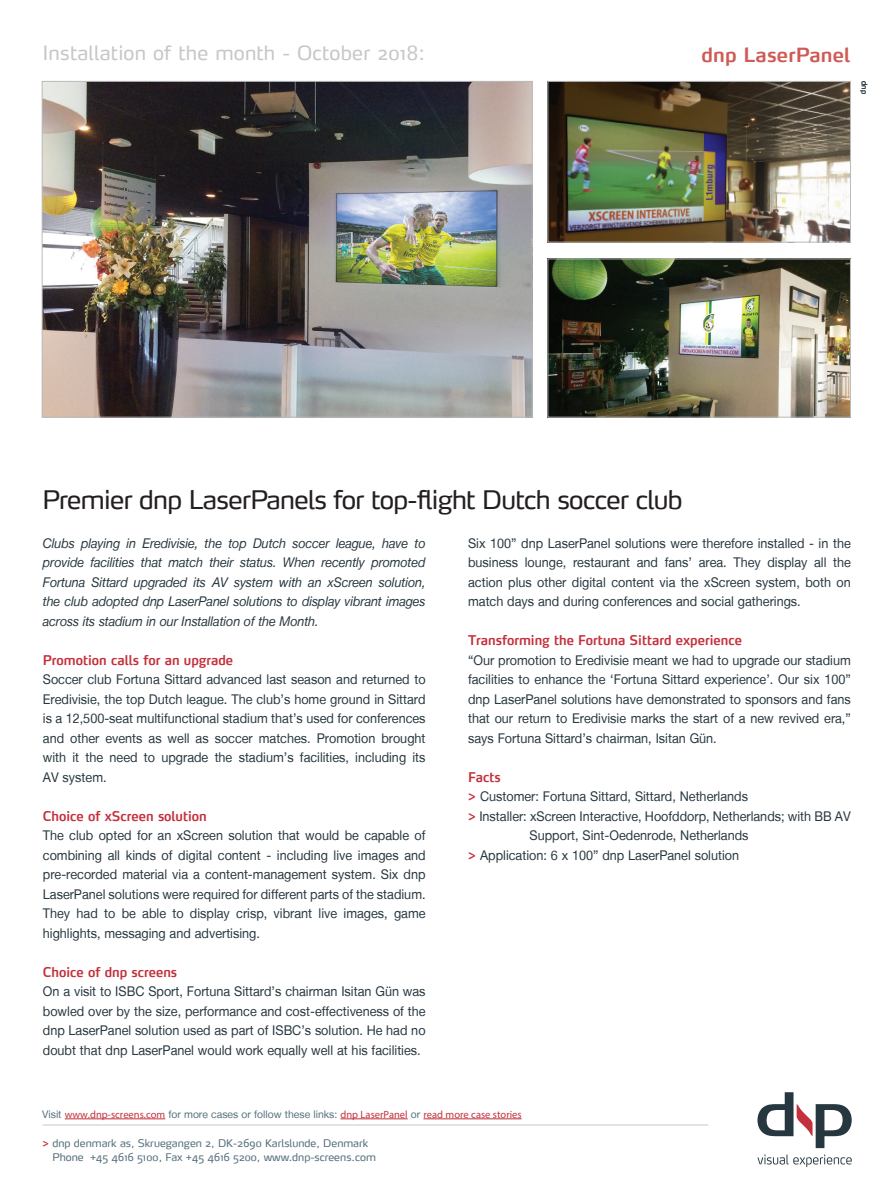
<style>
.page{position:relative;width:893px;height:1188px;background:#fff}
.page>*{position:absolute;margin:0;border:0;box-sizing:border-box;transform-origin:0 0}
.t1{font:25.5px "Max";letter-spacing:-.025em;color:#231f20}
.t2{font:19.5px "Max";letter-spacing:.01em;color:#c6c8c8}
.t3{font:600 19.5px "Max";letter-spacing:.01em;color:#cf5b55}
.t4{font:13.35px/19.5px "Helvetica Neue LT";color:#27373f;text-align:justify;scale:.94 1}
.t5{font:italic 13.35px/19.5px "Helvetica Neue LT";letter-spacing:-.01em;color:#27373f;text-align:justify;scale:.94 1}
.t6{font:600 13.35px "Max";color:#c4303b;scale:.94 1}
.t7{font:10.5px/13.5px "Max";color:#55717e}
.t8{font:10.5px "Myriad Pro";color:#c4303b}
.t9{font:7.5px "Max LF";color:#27373f}
.s1{font-family:"Max";font-weight:600;color:#c4303b}
.s2{font-family:"Helvetica Neue LT";color:#55717e}
.s3{font-weight:600;color:#c4303b}
</style>
<div class="page">
<svg style="left:757px;top:1092px;width:95px;height:56px"></svg>
<svg style="left:757px;top:1155px;width:95px;height:12px"></svg>
<hr style="left:43px;top:1125px;width:665px;height:1px;background:#c6c8c8">
<img style="left:44px;top:83px;width:487px;height:333px">
<img style="left:549px;top:83px;width:300px;height:158px">
<div style="left:547px;top:81px;width:304px;height:162px;border:1px solid #babbbb"></div>
<img style="left:549px;top:261px;width:300px;height:155px">
<div style="left:547px;top:259px;width:304px;height:159px;border:1px solid #babbbb"></div>
<hr style="left:65px;top:1119px;width:100px;height:1px;background:#c4303b">
<hr style="left:340px;top:1119px;width:68px;height:1px;background:#c4303b">
<hr style="left:423px;top:1119px;width:99px;height:1px;background:#c4303b">
<h2 class="t2" style="left:43px;top:41px;width:384px">Installation of the month - October 2018:</h2>
<h2 class="t3" style="left:701px;top:42px;width:151px">dnp LaserPanel</h2>
<p class="t9" style="left:869px;top:81px;width:15px;rotate:90deg">dnp</p>
<h1 class="t1" style="left:43px;top:484px;width:642px">Premier dnp LaserPanels for top-flight Dutch soccer club</h1>
<p class="t5" style="left:43px;top:533px;width:409px">Clubs playing in Eredivisie, the top Dutch soccer league, have to provide facilities that match their status. When recently promoted Fortuna Sittard upgraded its AV system with an xScreen solution, the club adopted dnp LaserPanel solutions to display vibrant images across its stadium in our Installation of the Month.</p>
<p class="t6" style="left:43px;top:652px;width:204px">Promotion calls for an upgrade</p>
<p class="t4" style="left:43px;top:670px;width:409px">Soccer club Fortuna Sittard advanced last season and returned to Eredivisie, the top Dutch league. The club’s home ground in Sittard is a 12,500-seat multifunctional stadium that’s used for conferences and other events as well as soccer matches. Promotion brought with it the need to upgrade the stadium’s facilities, including its AV system.</p>
<p class="t6" style="left:43px;top:807px;width:176px">Choice of xScreen solution</p>
<p class="t4" style="left:43px;top:826px;width:409px">The club opted for an xScreen solution that would be capable of combining all kinds of digital content - including live images and pre-recorded material via a content-management system. Six dnp LaserPanel solutions were required for different parts of the stadium.<br>They had to be able to display crisp, vibrant live images, game highlights, messaging and advertising.</p>
<p class="t6" style="left:43px;top:964px;width:144px">Choice of dnp screens</p>
<p class="t4" style="left:43px;top:982px;width:409px">On a visit to ISBC Sport, Fortuna Sittard’s chairman Isitan Gün was bowled over by the size, performance and cost-effectiveness of the dnp LaserPanel solution used as part of ISBC’s solution. He had no doubt that dnp LaserPanel would work equally well at his facilities.</p>
<p class="t4" style="left:468px;top:533px;width:409px">Six 100” dnp LaserPanel solutions were therefore installed - in the business lounge, restaurant and fans’ area. They display all the action plus other digital content via the xScreen system, both on match days and during conferences and social gatherings.</p>
<p class="t6" style="left:468px;top:632px;width:293px">Transforming the Fortuna Sittard experience</p>
<p class="t4" style="left:468px;top:650px;width:409px">“Our promotion to Eredivisie meant we had to upgrade our stadium facilities to enhance the ‘Fortuna Sittard experience’. Our six 100” dnp LaserPanel solutions have demonstrated to sponsors and fans that our return to Eredivisie marks the start of a new revived era,” says Fortuna Sittard’s chairman, Isitan Gün.</p>
<p class="t6" style="left:468px;top:769px;width:36px">Facts</p>
<p class="t4" style="left:468px;top:787px;width:299px"><span class="s1">&gt;</span> Customer: Fortuna Sittard, Sittard, Netherlands</p>
<p class="t4" style="left:468px;top:806px;width:409px"><span class="s1">&gt;</span> Installer: xScreen Interactive, Hoofddorp, Netherlands; with BB AV</p>
<p class="t4" style="left:530px;top:826px;width:234px">Support, Sint-Oedenrode, Netherlands</p>
<p class="t4" style="left:468px;top:845px;width:290px"><span class="s1">&gt;</span> Application: 6 x 100” dnp LaserPanel solution</p>
<p class="t8" style="left:42px;top:1108px;width:481px"><span class="s2">Visit</span> www.dnp-screens.com <span class="s2">for more cases or follow these links:</span> dnp LaserPanel <span class="s2">or</span> read more case stories</p>
<p class="t7" style="left:53px;top:1136px;width:325px;text-indent:-10px"><span class="s3">&gt;</span> dnp denmark as, Skruegangen 2, DK-2690 Karlslunde, Denmark<br>Phone +45 4616 5100, Fax +45 4616 5200, www.dnp-screens.com</p>
</div>
